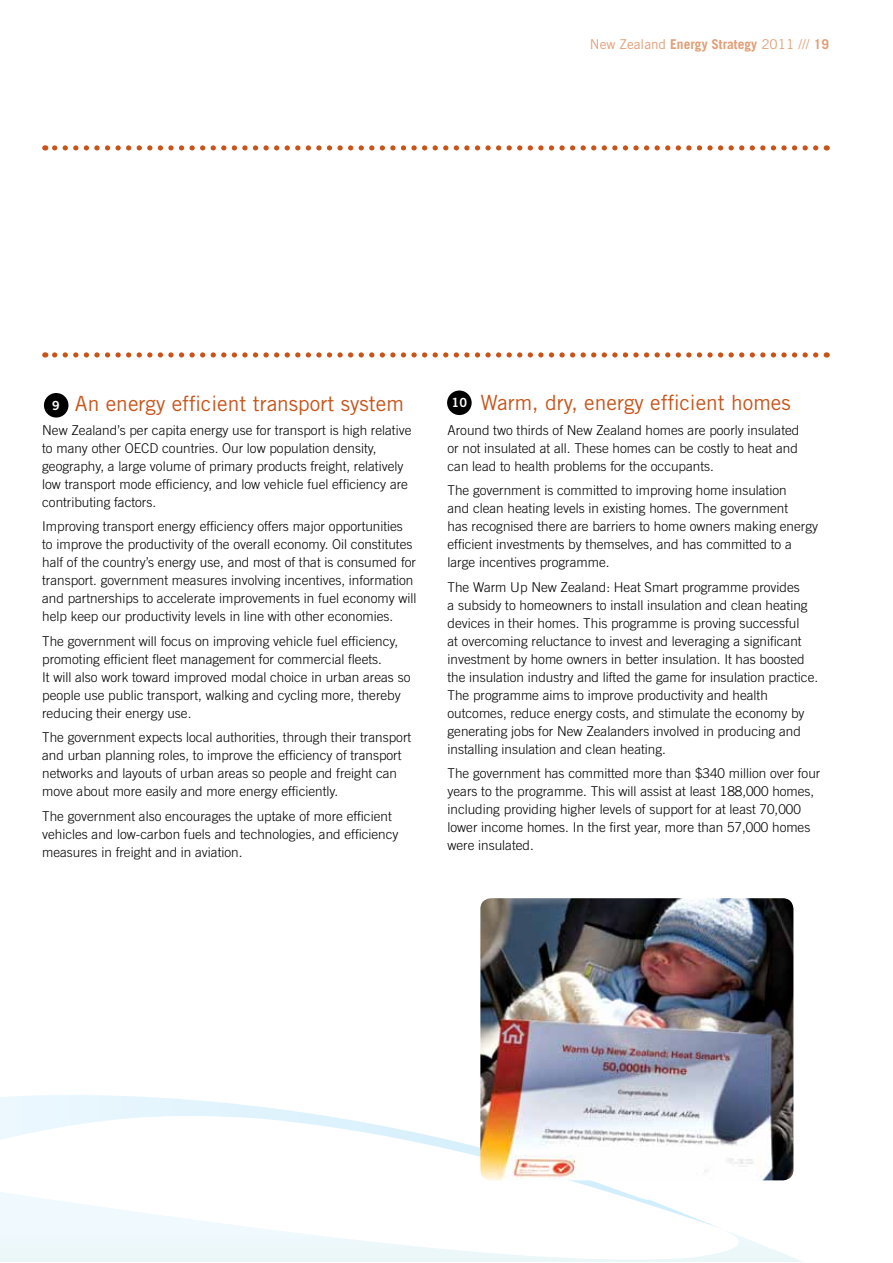
<style>
.page{position:relative;width:893px;height:1263px;background:#fff}
.page>*{position:absolute;margin:0;border:0;box-sizing:border-box;transform-origin:0 0}
.t1{font:21px "Trade Gothic";color:#c8541a}
.t2{font:300 13.5px/18px "Trade Gothic";color:#000}
.t3{font:13.5px "Trade Gothic";color:#e29e76}
.s1{font-weight:700}
.s2{font-family:"Trade Gothic Bold Two";font-size:12.6px;color:#fff}
</style>
<div class="page">
<svg style="left:0;top:1180px;width:803px;height:82px"></svg>
<svg style="left:0;top:1095px;width:724px;height:135px"></svg>
<div style="left:447px;top:390px;width:25px;height:25px;background:#000;border-radius:50%"></div>
<svg style="left:45px;top:145px;width:771px;height:6px"></svg>
<svg style="left:45px;top:352px;width:771px;height:6px"></svg>
<div style="left:44px;top:393px;width:24px;height:25px;background:#000;border-radius:50%"></div>
<img style="left:480px;top:898px;width:313px;height:282px">
<p class="t3" style="left:590px;top:36px;width:240px">New Zealand <span class="s1">Energy Strategy</span> 2011 /// <span class="s1">19</span></p>
<h1 class="t1" style="left:52px;top:391px;width:353px"><span class="s2">9</span> An energy efficient transport system</h1>
<p class="t2" style="left:42px;top:421px;width:371px">New Zealand’s per capita energy use for transport is high relative to many other OECD countries. Our low population density, geography, a large volume of primary products freight, relatively low transport mode efficiency, and low vehicle fuel efficiency are contributing factors.</p>
<p class="t2" style="left:42px;top:517px;width:376px">Improving transport energy efficiency offers major opportunities to improve the productivity of the overall economy. Oil constitutes half of the country’s energy use, and most of that is consumed for transport. government measures involving incentives, information and partnerships to accelerate improvements in fuel economy will help keep our productivity levels in line with other economies.</p>
<p class="t2" style="left:42px;top:632px;width:370px">The government will focus on improving vehicle fuel efficiency, promoting efficient fleet management for commercial fleets.<br>It will also work toward improved modal choice in urban areas so people use public transport, walking and cycling more, thereby reducing their energy use.</p>
<p class="t2" style="left:42px;top:728px;width:371px">The government expects local authorities, through their transport and urban planning roles, to improve the efficiency of transport networks and layouts of urban areas so people and freight can move about more easily and more energy efficiently.</p>
<p class="t2" style="left:42px;top:807px;width:358px">The government also encourages the uptake of more efficient vehicles and low-carbon fuels and technologies, and efficiency measures in freight and in aviation.</p>
<h1 class="t1" style="left:452px;top:390px;width:341px"><sup>10</sup> Warm, dry, energy efficient homes</h1>
<p class="t2" style="left:448px;top:421px;width:353px;text-align:justify">Around two thirds of New Zealand homes are poorly insulated or not insulated at all. These homes can be costly to heat and can lead to health problems for the occupants.</p>
<p class="t2" style="left:448px;top:481px;width:372px">The government is committed to improving home insulation<br>and clean heating levels in existing homes. The government<br>has recognised there are barriers to home owners making energy efficient investments by themselves, and has committed to a large incentives programme.</p>
<p class="t2" style="left:448px;top:578px;width:372px">The Warm Up New Zealand: Heat Smart programme provides<br>a subsidy to homeowners to install insulation and clean heating devices in their homes. This programme is proving successful<br>at overcoming reluctance to invest and leveraging a significant investment by home owners in better insulation. It has boosted the insulation industry and lifted the game for insulation practice.<br>The programme aims to improve productivity and health outcomes, reduce energy costs, and stimulate the economy by generating jobs for New Zealanders involved in producing and installing insulation and clean heating.</p>
<p class="t2" style="left:448px;top:764px;width:374px">The government has committed more than $340 million over four years to the programme. This will assist at least 188,000 homes, including providing higher levels of support for at least 70,000 lower income homes. In the first year, more than 57,000 homes were insulated.</p>
</div>
